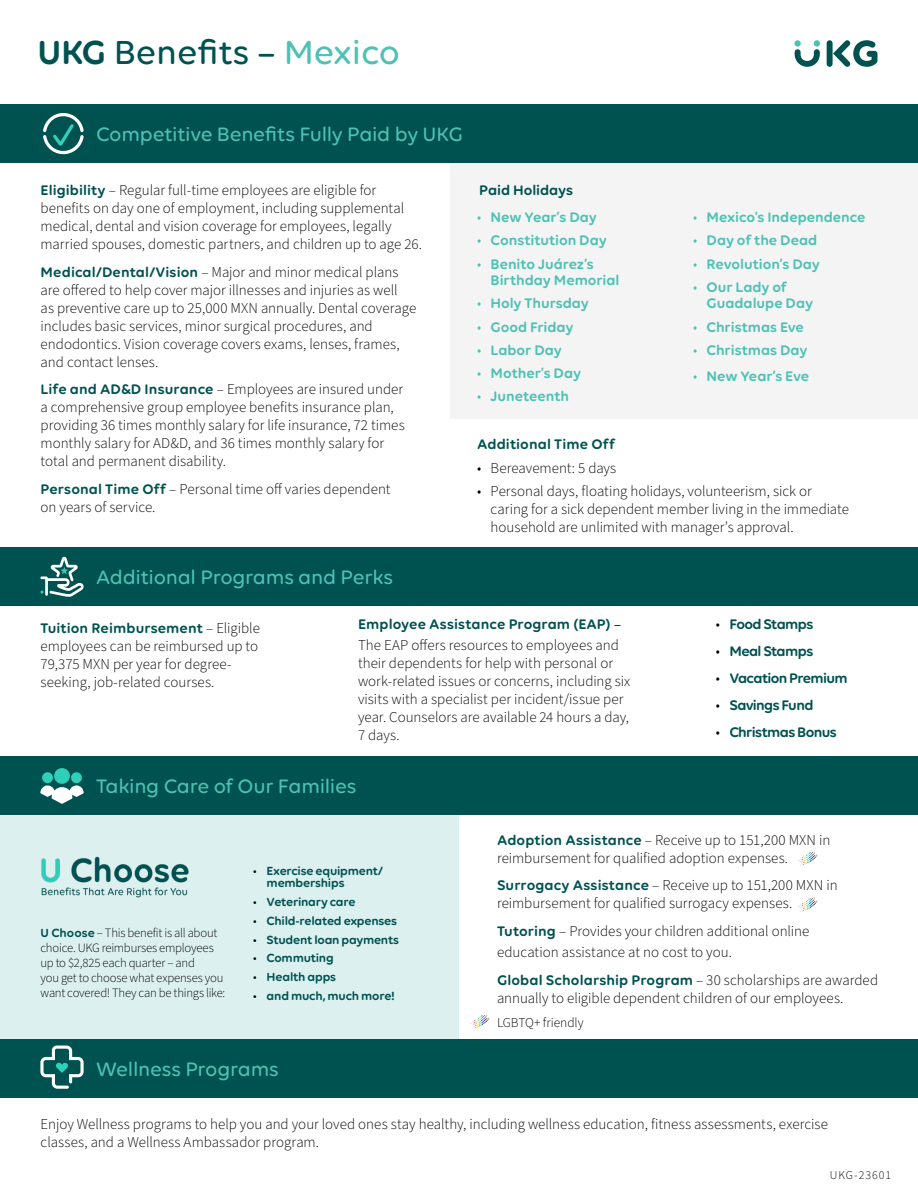
<style>
.page{position:relative;width:918px;height:1188px;background:#fff}
.page>*{position:absolute;margin:0;border:0;box-sizing:border-box;transform-origin:0 0}
.t1{font:500 36px "Volte Rounded";color:#005251}
.t2{font:500 21px "Volte Rounded";letter-spacing:-.015em;color:#4ec1b4}
.t3{font:300 15px/18px "Source Sans Pro";color:#000}
.t4{font:600 15px/16.5px "Volte Rounded";letter-spacing:-.005em;color:#4ec1b4}
.t5{font:600 15px "Volte Rounded";letter-spacing:-.005em;color:#005251}
.t6{font:600 15px "Volte Rounded";letter-spacing:-.04em;color:#005251}
.t7{font:600 15px "Volte Rounded";letter-spacing:-.045em;color:#005251}
.t8{font:300 13.5px "Source Sans Pro";letter-spacing:-.01em;color:#000}
.t9{font:300 12.75px/15px "Source Sans Pro";letter-spacing:-.015em;color:#000}
.t10{font:600 12.75px/12px "Volte Rounded";letter-spacing:-.015em;color:#005251}
.t11{font:300 12px "Source Sans Pro";letter-spacing:.08em;color:#000}
.s1{font-weight:600}
.s2{color:#4ec1b4}
.s3{font-family:"Volte Rounded";font-weight:600;color:#005251}
.s4{font-family:"Source Sans Pro";font-weight:300}
.s5{font-family:"Source Sans Pro";font-weight:300;color:#000}
.s6{font-weight:400;color:#000}
</style>
<div class="page">
<div style="left:0;top:804px;width:459px;height:251px;background:#dcf0f0"></div>
<img style="left:41px;top:857px;width:148px;height:40px">
<div style="left:450px;top:163px;width:468px;height:256px;background:#f4f4f4"></div>
<div style="left:0;top:105px;width:918px;height:58px;background:#005251"></div>
<div style="left:0;top:757px;width:918px;height:58px;background:#005251"></div>
<div style="left:0;top:1040px;width:918px;height:58px;background:#005251"></div>
<div style="left:827px;top:40px;width:6px;height:27px;background:#005251;border-radius:3px"></div>
<svg style="left:833px;top:40px;width:44px;height:27px"></svg>
<svg style="left:794px;top:40px;width:7px;height:7px"></svg>
<div style="left:814px;top:40px;width:6px;height:7px;background:#4ec1b4;border-radius:50%"></div>
<svg style="left:795px;top:49px;width:25px;height:18px"></svg>
<div style="left:54px;top:768px;width:16px;height:16px;background:#30cfba;border-radius:50%"></div>
<div style="left:42px;top:772px;width:11px;height:11px;background:#30cfba;border-radius:50%"></div>
<div style="left:71px;top:772px;width:11px;height:11px;background:#30cfba;border-radius:50%"></div>
<svg style="left:40px;top:785px;width:44px;height:19px"></svg>
<svg style="left:43px;top:113px;width:41px;height:42px"></svg>
<svg style="left:40px;top:1046px;width:44px;height:43px"></svg>
<div style="left:0;top:548px;width:918px;height:58px;background:#005251"></div>
<svg style="left:40px;top:557px;width:44px;height:40px"></svg>
<svg style="left:798px;top:852px;width:20px;height:14px"></svg>
<svg style="left:470px;top:1015px;width:20px;height:14px"></svg>
<svg style="left:798px;top:898px;width:20px;height:14px"></svg>
<h1 class="t1" style="left:38px;top:31px;width:364px"><span class="s1">UKG</span> Benefits – <span class="s2">Mexico</span></h1>
<h2 class="t2" style="left:96px;top:122px;width:368px">Competitive Benefits Fully Paid by UKG</h2>
<p class="t3" style="left:41px;top:181px;width:383px"><span class="s3">Eligibility</span> – Regular full-time employees are eligible for benefits on day one of employment, including supplemental medical, dental and vision coverage for employees, legally married spouses, domestic partners, and children up to age 26.</p>
<p class="t3" style="left:41px;top:263px;width:377px"><span class="s3">Medical/Dental/Vision</span> – Major and minor medical plans are offered to help cover major illnesses and injuries as well<br>as preventive care up to 25,000 MXN annually. Dental coverage includes basic services, minor surgical procedures, and endodontics. Vision coverage covers exams, lenses, frames, and contact lenses.</p>
<p class="t3" style="left:41px;top:381px;width:366px"><span class="s3">Life and AD&amp;D Insurance</span> – Employees are insured under a comprehensive group employee benefits insurance plan, providing 36 times monthly salary for life insurance, 72 times monthly salary for AD&amp;D, and 36 times monthly salary for total and permanent disability.</p>
<p class="t3" style="left:41px;top:481px;width:351px"><span class="s3">Personal Time Off</span> – Personal time off varies dependent on years of service.</p>
<h2 class="t2" style="left:96px;top:565px;width:299px">Additional Programs and Perks</h2>
<p class="t5" style="left:479px;top:181px;width:95px">Paid Holidays</p>
<p class="t4" style="left:477px;top:209px;width:121px"><span class="s4">•</span> New Year’s Day</p>
<p class="t4" style="left:477px;top:232px;width:131px"><span class="s4">•</span> Constitution Day</p>
<p class="t4" style="left:491px;top:255px;width:130px;text-indent:-14px"><span class="s4">•</span> Benito Juárez’s<br>Birthday Memorial</p>
<p class="t4" style="left:477px;top:295px;width:113px"><span class="s4">•</span> Holy Thursday</p>
<p class="t4" style="left:477px;top:318px;width:98px"><span class="s4">•</span> Good Friday</p>
<p class="t4" style="left:477px;top:341px;width:86px"><span class="s4">•</span> Labor Day</p>
<p class="t4" style="left:477px;top:365px;width:105px"><span class="s4">•</span> Mother’s Day</p>
<p class="t4" style="left:477px;top:388px;width:94px"><span class="s4">•</span> Juneteenth</p>
<p class="t4" style="left:693px;top:209px;width:174px"><span class="s4">•</span> Mexico’s Independence</p>
<p class="t4" style="left:693px;top:232px;width:126px"><span class="s4">•</span> Day of the Dead</p>
<p class="t4" style="left:693px;top:255px;width:128px"><span class="s4">•</span> Revolution’s Day</p>
<p class="t4" style="left:707px;top:278px;width:108px;text-indent:-14px"><span class="s4">•</span> Our Lady of<br>Guadalupe Day</p>
<p class="t4" style="left:693px;top:318px;width:112px"><span class="s4">•</span> Christmas Eve</p>
<p class="t4" style="left:693px;top:341px;width:116px"><span class="s4">•</span> Christmas Day</p>
<p class="t4" style="left:693px;top:368px;width:118px"><span class="s4">•</span> New Year’s Eve</p>
<p class="t5" style="left:477px;top:436px;width:139px">Additional Time Off</p>
<p class="t3" style="left:477px;top:459px;width:141px">• Bereavement: 5 days</p>
<p class="t3" style="left:491px;top:482px;width:360px;text-indent:-14px">• Personal days, floating holidays, volunteerism, sick or caring for a sick dependent member living in the immediate household are unlimited with manager’s approval.</p>
<p class="t5" style="left:41px;top:620px;width:221px">Tuition Reimbursement <span class="s5">– Eligible</span></p>
<p class="t3" style="left:41px;top:638px;width:219px">employees can be reimbursed up to<br>79,375 MXN per year for degree&shy;seeking, job-related courses.</p>
<p class="t5" style="left:358px;top:615px;width:265px">Employee Assistance Program (EAP) <span class="s6">–</span></p>
<p class="t3" style="left:358px;top:637px;width:274px">The EAP offers resources to employees and their dependents for help with personal or work-related issues or concerns, including six visits with a specialist per incident/issue per year. Counselors are available 24 hours a day, 7 days.</p>
<h2 class="t2" style="left:96px;top:774px;width:262px">Taking Care of Our Families</h2>
<p class="t6" style="left:716px;top:615px;width:99px"><span class="s5">•</span> Food Stamps</p>
<p class="t6" style="left:716px;top:642px;width:99px"><span class="s5">•</span> Meal Stamps</p>
<p class="t7" style="left:716px;top:669px;width:133px"><span class="s5">•</span> Vacation Premium</p>
<p class="t7" style="left:716px;top:696px;width:99px"><span class="s5">•</span> Savings Fund</p>
<p class="t6" style="left:716px;top:723px;width:122px"><span class="s5">•</span> Christmas Bonus</p>
<p class="t9" style="left:40px;top:926px;width:186px"><span class="s3">U Choose</span> – This benefit is all about choice. UKG reimburses employees up to $2,825 each quarter – and<br>you get to choose what expenses you want covered! They can be things like:</p>
<p class="t10" style="left:267px;top:865px;width:118px;text-indent:-14px"><span class="s5">•</span> Exercise equipment/ memberships</p>
<p class="t10" style="left:253px;top:896px;width:104px"><span class="s5">•</span> Veterinary care</p>
<p class="t10" style="left:253px;top:914px;width:145px"><span class="s5">•</span> Child-related expenses</p>
<p class="t10" style="left:253px;top:933px;width:147px"><span class="s5">•</span> Student loan payments</p>
<p class="t10" style="left:253px;top:952px;width:82px"><span class="s5">•</span> Commuting</p>
<p class="t10" style="left:253px;top:971px;width:84px"><span class="s5">•</span> Health apps</p>
<p class="t10" style="left:253px;top:989px;width:143px"><span class="s5">•</span> and much, much more!</p>
<h2 class="t2" style="left:96px;top:1057px;width:184px">Wellness Programs</h2>
<p class="t3" style="left:497px;top:831px;width:335px"><span class="s3">Adoption Assistance</span> – Receive up to 151,200 MXN in reimbursement for qualified adoption expenses.</p>
<p class="t3" style="left:497px;top:877px;width:342px"><span class="s3">Surrogacy Assistance</span> – Receive up to 151,200 MXN in reimbursement for qualified surrogacy expenses.</p>
<p class="t3" style="left:497px;top:921px;width:314px;line-height:21px"><span class="s3">Tutoring</span> – Provides your children additional online education assistance at no cost to you.</p>
<p class="t3" style="left:497px;top:971px;width:383px"><span class="s3">Global Scholarship Program</span> – 30 scholarships are awarded annually to eligible dependent children of our employees.</p>
<p class="t8" style="left:497px;top:1013px;width:88px">LGBTQ+ friendly</p>
<p class="t3" style="left:41px;top:1116px;width:789px">Enjoy Wellness programs to help you and your loved ones stay healthy, including wellness education, fitness assessments, exercise classes, and a Wellness Ambassador program.</p>
<p class="t11" style="left:830px;top:1167px;width:63px">UKG-23601</p>
</div>
